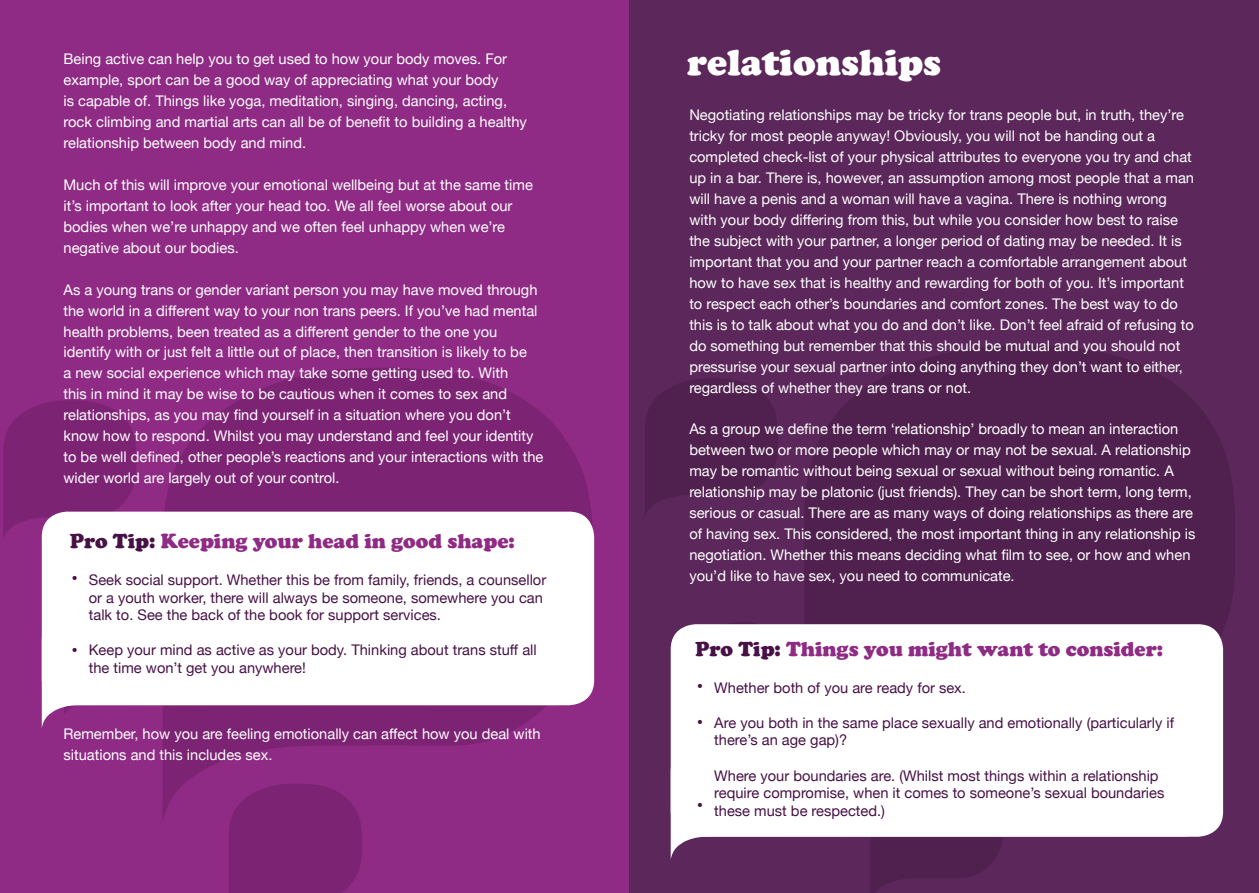
<style>
.page{position:relative;width:1259px;height:893px;background:#fff}
.page>*{position:absolute;margin:0;border:0;box-sizing:border-box;transform-origin:0 0}
.t1{font:900 37.65px "Cooper";color:#fff}
.t2{font:900 21px "Cooper";color:#8f2b84}
.t3{font:14.7px/21px "Helvetica Neue";color:#fff}
.t4{font:14.7px/17.5px "Helvetica Neue";color:#471146}
.t5{font:900 14.7px "Cooper";color:#471146}
.s1{color:#471146}
</style>
<div class="page">
<div style="left:0;top:0;width:630px;height:893px;background:#8f2b84"></div>
<div style="left:229px;top:823px;width:133px;height:70px;background:#7c2373"></div>
<svg style="left:3px;top:400px;width:133px;height:141px;background:#7f2475"></svg>
<svg style="left:163px;top:368px;width:431px;height:455px;fill:#7c2373"></svg>
<div style="left:629px;top:0;width:630px;height:893px;background:#5c285b"></div>
<svg style="left:871px;top:860px;width:122px;height:33px"></svg>
<svg style="left:645px;top:379px;width:133px;height:136px"></svg>
<svg style="left:728px;top:622px;width:26px;height:2px"></svg>
<svg style="left:805px;top:346px;width:430px;height:455px;fill:#50214f"></svg>
<div style="left:42px;top:512px;width:552px;height:193px;background:#fff;border-radius:25px"></div>
<svg style="left:42px;top:685px;width:547px;height:43px"></svg>
<div style="left:670px;top:624px;width:553px;height:213px;background:#fff;border-radius:25px"></div>
<svg style="left:670px;top:721px;width:548px;height:139px"></svg>
<p class="t3" style="left:64px;top:48px;width:465px">Being active can help you to get used to how your body moves. For example, sport can be a good way of appreciating what your body<br>is capable of. Things like yoga, meditation, singing, dancing, acting, rock climbing and martial arts can all be of benefit to building a healthy relationship between body and mind.</p>
<p class="t3" style="left:64px;top:174px;width:471px">Much of this will improve your emotional wellbeing but at the same time it’s important to look after your head too. We all feel worse about our bodies when we’re unhappy and we often feel unhappy when we’re negative about our bodies.</p>
<p class="t3" style="left:64px;top:279px;width:481px">As a young trans or gender variant person you may have moved through the world in a different way to your non trans peers. If you’ve had mental health problems, been treated as a different gender to the one you identify with or just felt a little out of place, then transition is likely to be<br>a new social experience which may take some getting used to. With<br>this in mind it may be wise to be cautious when it comes to sex and relationships, as you may find yourself in a situation where you don’t know how to respond. Whilst you may understand and feel your identity to be well defined, other people’s reactions and your interactions with the wider world are largely out of your control.</p>
<h2 class="t2" style="left:70px;top:529px;width:446px"><span class="s1">Pro Tip:</span> Keeping your head in good shape:</h2>
<p class="t5" style="left:70px;top:569px;width:11px">•</p>
<p class="t5" style="left:70px;top:641px;width:11px">•</p>
<p class="t4" style="left:89px;top:571px;width:459px">Seek social support. Whether this be from family, friends, a counsellor or a youth worker, there will always be someone, somewhere you can talk to. See the back of the book for support services.</p>
<p class="t4" style="left:89px;top:641px;width:449px">Keep your mind as active as your body. Thinking about trans stuff all the time won’t get you anywhere!</p>
<p class="t3" style="left:64px;top:723px;width:479px">Remember, how you are feeling emotionally can affect how you deal with situations and this includes sex.</p>
<h1 class="t1" style="left:687px;top:41px;width:255px">relationships</h1>
<p class="t3" style="left:689px;top:104px;width:506px">Negotiating relationships may be tricky for trans people but, in truth, they’re tricky for most people anyway! Obviously, you will not be handing out a completed check-list of your physical attributes to everyone you try and chat up in a bar. There is, however, an assumption among most people that a man will have a penis and a woman will have a vagina. There is nothing wrong with your body differing from this, but while you consider how best to raise the subject with your partner, a longer period of dating may be needed. It is important that you and your partner reach a comfortable arrangement about how to have sex that is healthy and rewarding for both of you. It’s important to respect each other’s boundaries and comfort zones. The best way to do this is to talk about what you do and don’t like. Don’t feel afraid of refusing to do something but remember that this should be mutual and you should not pressurise your sexual partner into doing anything they don’t want to either, regardless of whether they are trans or not.</p>
<p class="t3" style="left:689px;top:419px;width:507px">As a group we define the term ‘relationship’ broadly to mean an interaction between two or more people which may or may not be sexual. A relationship may be romantic without being sexual or sexual without being romantic. A relationship may be platonic (just friends). They can be short term, long term, serious or casual. There are as many ways of doing relationships as there are of having sex. This considered, the most important thing in any relationship is negotiation. Whether this means deciding what film to see, or how and when you’d like to have sex, you need to communicate.</p>
<h2 class="t2" style="left:695px;top:636px;width:469px"><span class="s1">Pro Tip:</span> Things you might want to consider:</h2>
<p class="t5" style="left:695px;top:677px;width:11px">•</p>
<p class="t5" style="left:695px;top:713px;width:11px">•</p>
<p class="t5" style="left:695px;top:797px;width:11px">•</p>
<p class="t4" style="left:714px;top:678px;width:253px">Whether both of you are ready for sex.</p>
<p class="t4" style="left:714px;top:713px;width:461px">Are you both in the same place sexually and emotionally (particularly if there’s an age gap)?</p>
<p class="t4" style="left:714px;top:766px;width:451px">Where your boundaries are. (Whilst most things within a relationship require compromise, when it comes to someone’s sexual boundaries these must be respected.)</p>
</div>
